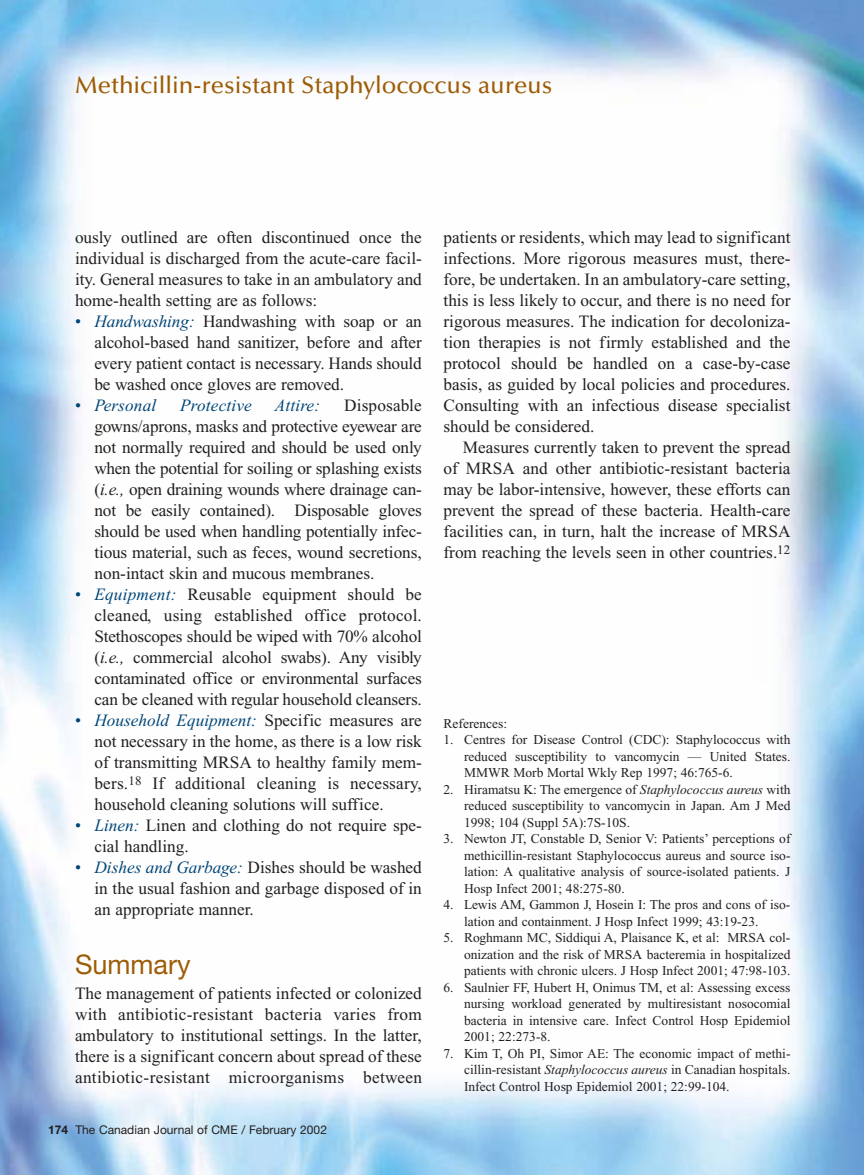
<style>
.page{position:relative;width:864px;height:1175px;background:#fff}
.page>*{position:absolute;margin:0;border:0;box-sizing:border-box;transform-origin:0 0}
.t1{font:27px "Helvetica Neue";color:#9d5c06}
.t2{font:500 24px "Optima";color:#9d5c06}
.t3{font:17.25px/21px "Times New Roman";color:#231f20;text-align:justify}
.t4{font:italic 17.25px "Times New Roman";letter-spacing:.01em;color:#004577}
.t5{font:13.5px/16.5px "Times New Roman";color:#231f20;text-align:justify}
.t6{font:12px "Helvetica Neue";color:#231f20}
.s1{color:#004577}
.s2{font-style:italic;color:#004577}
.s3{font-style:normal}
.s4{font-style:italic}
.s5{font-weight:700}
</style>
<div class="page">
<img style="left:0;top:0;width:864px;height:1174px">
<h2 class="t2" style="left:75px;top:75px;width:479px">Methicillin-resistant Staphylococcus aureus</h2>
<p class="t3" style="left:75px;top:228px;width:348px">ously outlined are often discontinued once the individual is discharged from the acute-care facil&shy;ity. General measures to take in an ambulatory and home-health setting are as follows:</p>
<p class="t3" style="left:94px;top:312px;width:329px;text-indent:-19px"><span class="s1">•</span> <span class="s2">Handwashing:</span> Handwashing with soap or an alcohol-based hand sanitizer, before and after every patient contact is necessary. Hands should be washed once gloves are removed.</p>
<p class="t4" style="left:75px;top:399px;width:83px"><span class="s3">•</span> Personal</p>
<p class="t4" style="left:180px;top:399px;width:73px">Protective</p>
<p class="t4" style="left:275px;top:399px;width:47px">Attire:</p>
<p class="t3" style="left:94px;top:396px;width:329px;text-indent:250px">Disposable gowns/aprons, masks and protective eyewear are not normally required and should be used only when the potential for soiling or splashing exists (<span class="s4">i.e.,</span> open draining wounds where drainage can&shy;not be easily contained). Disposable gloves should be used when handling potentially infec&shy;tious material, such as feces, wound secretions, non-intact skin and mucous membranes.</p>
<p class="t3" style="left:94px;top:585px;width:329px;text-indent:-19px"><span class="s1">•</span> <span class="s2">Equipment:</span> Reusable equipment should be cleaned, using established office protocol.<br>Stethoscopes should be wiped with 70% alcohol (<span class="s4">i.e.,</span> commercial alcohol swabs). Any visibly contaminated office or environmental surfaces can be cleaned with regular household cleansers.</p>
<p class="t3" style="left:94px;top:711px;width:329px;text-indent:-19px"><span class="s1">•</span> <span class="s2">Household Equipment:</span> Specific measures are not necessary in the home, as there is a low risk of transmitting MRSA to healthy family mem&shy;bers.<sup>18</sup> If additional cleaning is necessary, household cleaning solutions will suffice.</p>
<p class="t3" style="left:94px;top:816px;width:329px;text-indent:-19px"><span class="s1">•</span> <span class="s2">Linen:</span> Linen and clothing do not require spe&shy;cial handling.</p>
<p class="t3" style="left:94px;top:858px;width:329px;text-indent:-19px"><span class="s1">•</span> <span class="s2">Dishes and Garbage:</span> Dishes should be washed in the usual fashion and garbage disposed of in an appropriate manner.</p>
<h1 class="t1" style="left:75px;top:955px;width:117px">Summary</h1>
<p class="t3" style="left:75px;top:984px;width:348px">The management of patients infected or colonized with antibiotic-resistant bacteria varies from ambulatory to institutional settings. In the latter, there is a significant concern about spread of these antibiotic-resistant microorganisms between</p>
<p class="t6" style="left:48px;top:1125px;width:281px"><span class="s5">174</span> The Canadian Journal of CME / February 2002</p>
<p class="t3" style="left:444px;top:228px;width:348px">patients or residents, which may lead to significant infections. More rigorous measures must, there&shy;fore, be undertaken. In an ambulatory-care setting, this is less likely to occur, and there is no need for rigorous measures. The indication for decoloniza&shy;tion therapies is not firmly established and the protocol should be handled on a case-by-case basis, as guided by local policies and procedures.<br>Consulting with an infectious disease specialist should be considered.</p>
<p class="t3" style="left:444px;top:438px;width:348px;text-indent:19px">Measures currently taken to prevent the spread of MRSA and other antibiotic-resistant bacteria may be labor-intensive, however, these efforts can prevent the spread of these bacteria. Health-care facilities can, in turn, halt the increase of MRSA from reaching the levels seen in other countries.<sup>12</sup></p>
<p class="t5" style="left:444px;top:716px;width:65px">References:</p>
<p class="t5" style="left:464px;top:733px;width:328px;text-indent:-21px">1. Centres for Disease Control (CDC): Staphylococcus with reduced susceptibility to vancomycin — United States.<br>MMWR Morb Mortal Wkly Rep 1997; 46:765-6.</p>
<p class="t5" style="left:464px;top:782px;width:328px;text-indent:-21px">2. Hiramatsu K: The emergence of <span class="s4">Staphylococcus aureus</span> with reduced susceptibility to vancomycin in Japan. Am J Med 1998; 104 (Suppl 5A):7S-10S.</p>
<p class="t5" style="left:464px;top:832px;width:328px;text-indent:-21px">3. Newton JT, Constable D, Senior V: Patients’ perceptions of methicillin-resistant Staphylococcus aureus and source iso&shy;lation: A qualitative analysis of source-isolated patients. J Hosp Infect 2001; 48:275-80.</p>
<p class="t5" style="left:464px;top:897px;width:328px;text-indent:-21px">4. Lewis AM, Gammon J, Hosein I: The pros and cons of iso&shy;lation and containment. J Hosp Infect 1999; 43:19-23.</p>
<p class="t5" style="left:464px;top:930px;width:328px;text-indent:-21px">5. Roghmann MC, Siddiqui A, Plaisance K, et al: MRSA col&shy;onization and the risk of MRSA bacteremia in hospitalized patients with chronic ulcers. J Hosp Infect 2001; 47:98-103.</p>
<p class="t5" style="left:464px;top:980px;width:328px;text-indent:-21px">6. Saulnier FF, Hubert H, Onimus TM, et al: Assessing excess nursing workload generated by multiresistant nosocomial bacteria in intensive care. Infect Control Hosp Epidemiol 2001; 22:273-8.</p>
<p class="t5" style="left:464px;top:1046px;width:328px;text-indent:-21px">7. Kim T, Oh PI, Simor AE: The economic impact of methi&shy;cillin-resistant <span class="s4">Staphylococcus aureus</span> in Canadian hospitals.<br>Infect Control Hosp Epidemiol 2001; 22:99-104.</p>
</div>
